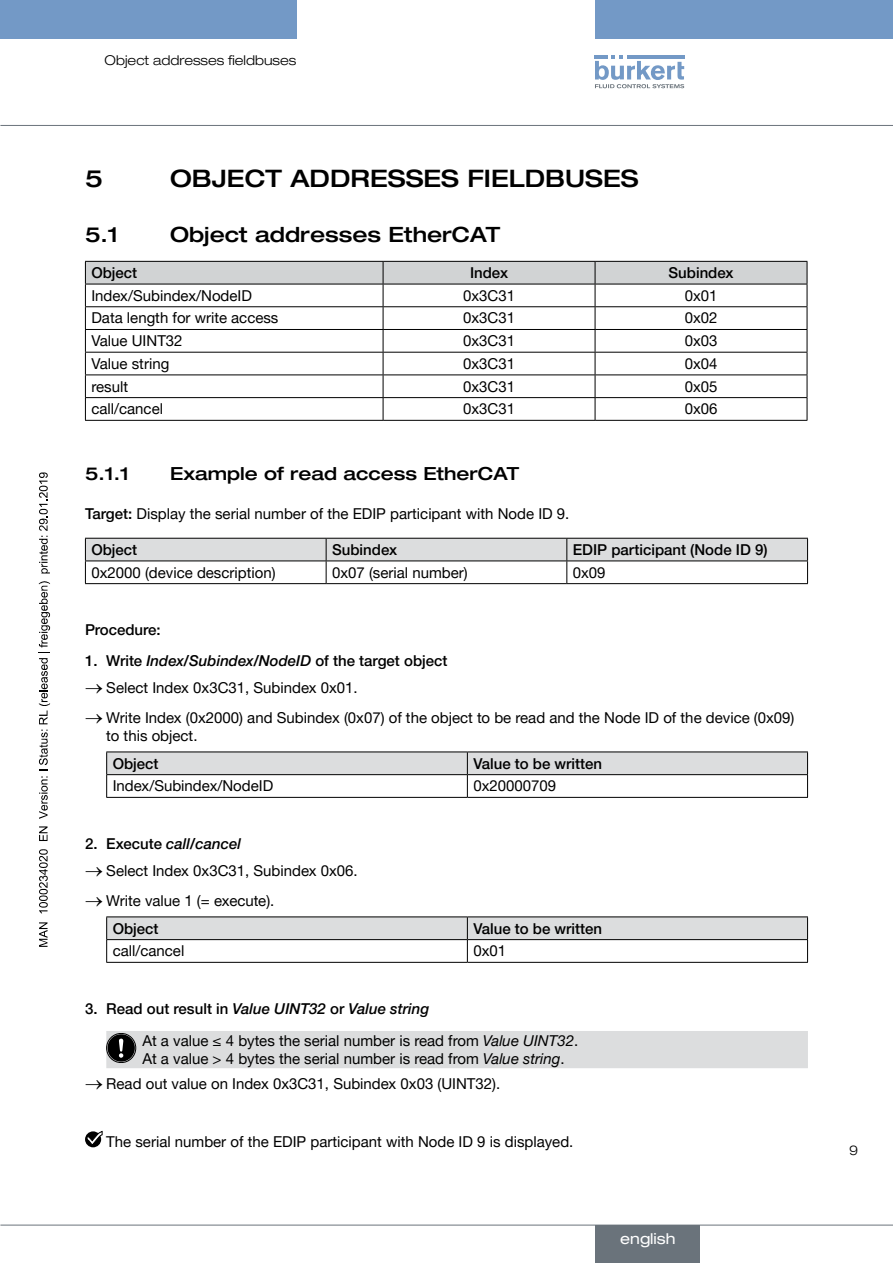
<style>
.page{position:relative;width:893px;height:1263px;background:#fff}
.page>*{position:absolute;margin:0;border:0;box-sizing:border-box;transform-origin:0 0}
.t1{font:500 expanded 24px "Helvetica Neue LTW1 G";color:#000}
.t2{font:500 expanded 21px "Helvetica Neue LTW1 G";color:#000}
.t3{font:500 expanded 18px "Helvetica Neue LTW1 G";color:#000}
.t4{font:15px/18px "Helvetica Neue LTW1 G";color:#000}
.t5{font:500 15px "Helvetica Neue LTW1 G";color:#000}
.t6{font:italic 500 15px "Helvetica Neue LTW1 G";color:#000}
.t7{font:expanded 15px "Helvetica Neue LTW1 G";color:#fff}
.t8{font:300 expanded 13.5px "Helvetica Neue LTW1 G";color:#000}
.s1{font-weight:500}
.s2{font-style:italic}
.s3{font-style:normal}
.s4{font-weight:500;font-style:italic}
</style>
<div class="page">
<div style="left:0;top:0;width:297px;height:38px;background:#7399c6"></div>
<div style="left:595px;top:0;width:298px;height:38px;background:#7399c6"></div>
<svg style="left:595px;top:55px;width:89px;height:33px"></svg>
<hr style="left:0;top:125px;width:893px;height:1px;background:#6a737b">
<svg style="left:85px;top:261px;width:723px;height:159px"></svg>
<hr style="left:85px;top:420px;width:298px;height:1px;background:#000">
<hr style="left:383px;top:420px;width:212px;height:1px;background:#000">
<hr style="left:595px;top:420px;width:212px;height:1px;background:#000">
<svg style="left:85px;top:538px;width:723px;height:45px"></svg>
<hr style="left:85px;top:583px;width:241px;height:1px;background:#000">
<hr style="left:326px;top:583px;width:241px;height:1px;background:#000">
<hr style="left:567px;top:583px;width:241px;height:1px;background:#000">
<hr style="left:106px;top:751px;width:361px;height:1px;background:#000">
<hr style="left:467px;top:751px;width:341px;height:1px;background:#000">
<svg style="left:106px;top:752px;width:702px;height:45px"></svg>
<hr style="left:106px;top:797px;width:361px;height:1px;background:#000">
<hr style="left:467px;top:797px;width:341px;height:1px;background:#000">
<hr style="left:106px;top:916px;width:361px;height:1px;background:#000">
<hr style="left:467px;top:916px;width:341px;height:1px;background:#000">
<svg style="left:106px;top:917px;width:702px;height:45px"></svg>
<hr style="left:106px;top:962px;width:361px;height:1px;background:#000">
<hr style="left:467px;top:962px;width:341px;height:1px;background:#000">
<div style="left:106px;top:1031px;width:702px;height:37px;background:#dcddde"></div>
<svg style="left:85px;top:1131px;width:16px;height:16px"></svg>
<svg style="left:86px;top:1131px;width:17px;height:15px"></svg>
<hr style="left:0;top:1225px;width:893px;height:1px;background:#6a737b">
<div style="left:596px;top:1225px;width:104px;height:38px;background:#6a737b"></div>
<svg style="left:39px;top:922px;width:9px;height:25px"></svg>
<svg style="left:39px;top:849px;width:9px;height:64px"></svg>
<svg style="left:39px;top:826px;width:9px;height:15px"></svg>
<svg style="left:39px;top:581px;width:11px;height:238px"></svg>
<svg style="left:39px;top:472px;width:11px;height:101px"></svg>
<p class="t8" style="left:105px;top:52px;width:193px">Object addresses fieldbuses</p>
<h1 class="t1" style="left:85px;top:163px;width:19px">5</h1>
<h1 class="t1" style="left:170px;top:163px;width:200px">Object addresses</h1>
<h1 class="t1" style="left:467px;top:163px;width:137px">fieldbuses</h1>
<h2 class="t2" style="left:85px;top:221px;width:35px">5.1</h2>
<h2 class="t2" style="left:170px;top:221px;width:317px">Object addresses EtherCAT</h2>
<p class="t5" style="left:91px;top:264px;width:47px">Object</p>
<p class="t5" style="left:470px;top:264px;width:40px">Index</p>
<p class="t5" style="left:668px;top:264px;width:67px">Subindex</p>
<p class="t4" style="left:91px;top:286px;width:162px">Index/Subindex/NodeID</p>
<p class="t4" style="left:463px;top:286px;width:53px">0x3C31</p>
<p class="t4" style="left:685px;top:286px;width:34px">0x01</p>
<p class="t4" style="left:91px;top:309px;width:189px">Data length for write access</p>
<p class="t4" style="left:463px;top:309px;width:53px">0x3C31</p>
<p class="t4" style="left:685px;top:309px;width:34px">0x02</p>
<p class="t4" style="left:91px;top:332px;width:93px">Value UINT32</p>
<p class="t4" style="left:463px;top:332px;width:53px">0x3C31</p>
<p class="t4" style="left:685px;top:332px;width:34px">0x03</p>
<p class="t4" style="left:91px;top:354px;width:79px">Value string</p>
<p class="t4" style="left:463px;top:354px;width:53px">0x3C31</p>
<p class="t4" style="left:685px;top:354px;width:34px">0x04</p>
<p class="t4" style="left:91px;top:377px;width:38px">result</p>
<p class="t4" style="left:463px;top:377px;width:53px">0x3C31</p>
<p class="t4" style="left:685px;top:377px;width:34px">0x05</p>
<p class="t4" style="left:91px;top:400px;width:73px">call/cancel</p>
<p class="t4" style="left:463px;top:400px;width:53px">0x3C31</p>
<p class="t4" style="left:685px;top:400px;width:34px">0x06</p>
<p class="t3" style="left:85px;top:462px;width:45px">5.1.1</p>
<p class="t3" style="left:170px;top:462px;width:338px">Example of read access EtherCAT</p>
<p class="t4" style="left:85px;top:505px;width:486px"><span class="s1">Target:</span> Display the serial number of the EDIP participant with Node ID 9.</p>
<p class="t5" style="left:91px;top:541px;width:47px">Object</p>
<p class="t5" style="left:332px;top:541px;width:67px">Subindex</p>
<p class="t5" style="left:573px;top:541px;width:196px">EDIP participant (Node ID 9)</p>
<p class="t4" style="left:91px;top:563px;width:186px">0x2000 (device description)</p>
<p class="t4" style="left:332px;top:563px;width:137px">0x07 (serial number)</p>
<p class="t4" style="left:573px;top:563px;width:34px">0x09</p>
<p class="t5" style="left:85px;top:621px;width:77px">Procedure:</p>
<p class="t5" style="left:85px;top:652px;width:364px">1. Write <span class="s2">Index/Subindex/NodeID</span> of the target object</p>
<p class="t4" style="left:85px;top:678px;width:274px">→ Select Index 0x3C31, Subindex 0x01.</p>
<p class="t4" style="left:106px;top:709px;width:690px;text-indent:-21px">→ Write Index (0x2000) and Subindex (0x07) of the object to be read and the Node ID of the device (0x09) to this object.</p>
<p class="t5" style="left:113px;top:754px;width:47px">Object</p>
<p class="t5" style="left:473px;top:754px;width:130px">Value to be written</p>
<p class="t4" style="left:113px;top:777px;width:162px">Index/Subindex/NodeID</p>
<p class="t4" style="left:473px;top:777px;width:84px">0x20000709</p>
<p class="t6" style="left:85px;top:835px;width:157px"><span class="s3">2. Execute</span> call/cancel</p>
<p class="t4" style="left:85px;top:861px;width:274px">→ Select Index 0x3C31, Subindex 0x06.</p>
<p class="t4" style="left:113px;top:887px;width:163px;line-height:27.3px;text-indent:-28px">→ Write value 1 (= execute).<br><span class="s1">Object</span></p>
<p class="t5" style="left:473px;top:919px;width:130px">Value to be written</p>
<p class="t4" style="left:113px;top:942px;width:73px">call/cancel</p>
<p class="t4" style="left:473px;top:942px;width:34px">0x01</p>
<p class="t4" style="left:142px;top:992px;width:437px;line-height:32px;text-indent:-57px"><span class="s1">3. Read out result in</span> <span class="s4">Value UINT32</span> <span class="s1">or</span> <span class="s4">Value string<br></span>At a value ≤ 4 bytes the serial number is read from <span class="s2">Value UINT32</span>.</p>
<p class="t4" style="left:142px;top:1049px;width:424px">At a value &gt; 4 bytes the serial number is read from <span class="s2">Value string</span>.</p>
<p class="t4" style="left:85px;top:1074px;width:417px">→ Read out value on Index 0x3C31, Subindex 0x03 (UINT32).</p>
<p class="t4" style="left:106px;top:1133px;width:469px">The serial number of the EDIP participant with Node ID 9 is displayed.</p>
<p class="t7" style="left:620px;top:1229px;width:57px">english</p>
<p class="t8" style="left:849px;top:1142px;width:11px">9</p>
</div>
